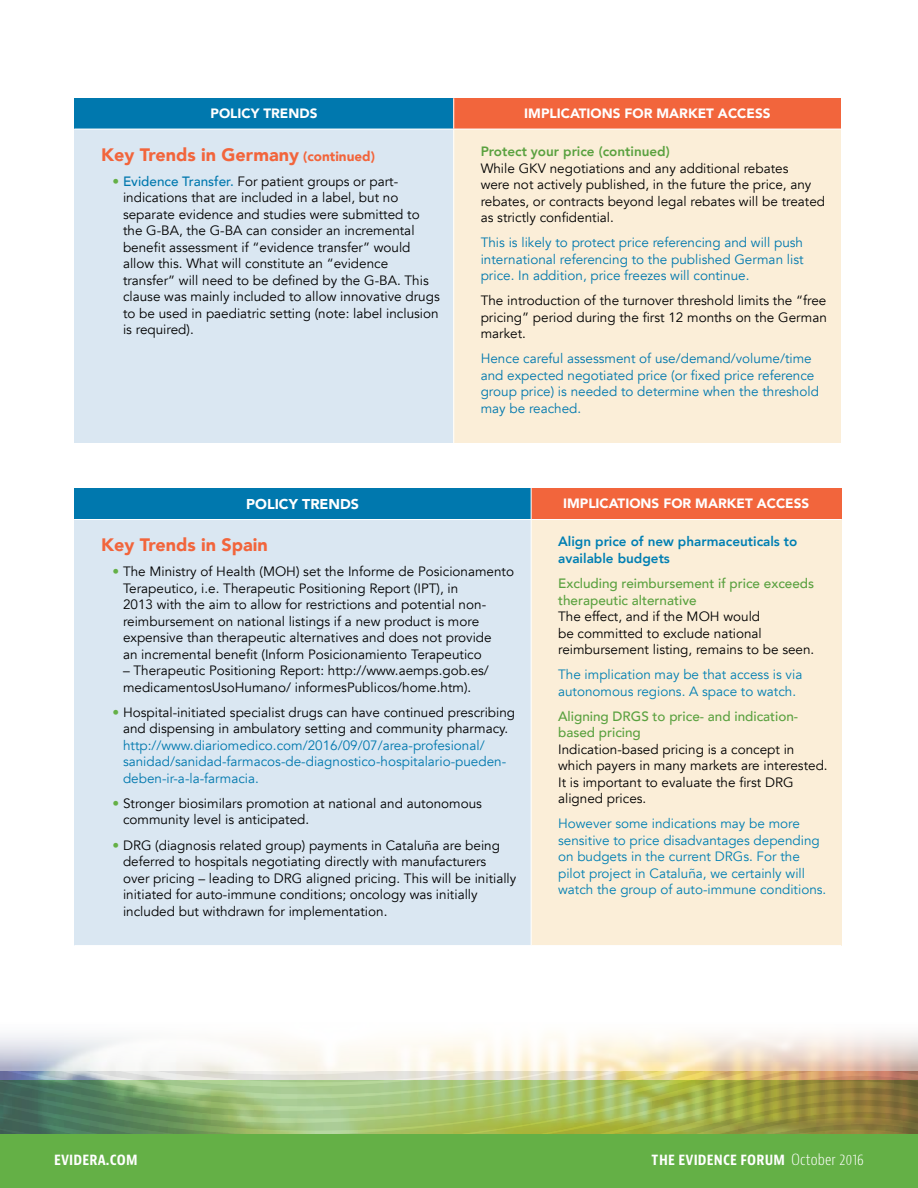
<style>
.page{position:relative;width:918px;height:1188px;background:#fff}
.page>*{position:absolute;margin:0;border:0;box-sizing:border-box;transform-origin:0 0}
.t1{font:900 18px "Avenir";color:#f2653c}
.t2{font:700 condensed 15px "Bernino Sans";letter-spacing:.01em;color:#fff}
.t3{font:900 14.25px "Avenir";color:#fff}
.t4{font:13.5px/16.5px "Avenir";color:#000}
.t5{font:13.5px/16.5px "Avenir";color:#0078ae}
.t6{font:13.5px/16.5px "Avenir";color:#007fb3}
.t7{font:500 13.5px/16.5px "Avenir";color:#5aa13f}
.t8{font:900 13.5px "Avenir";color:#fff}
.t9{font:800 13.5px/16.5px "Avenir";color:#007fb3}
.t10{font:800 13.5px "Avenir";color:#5aa13f}
.s1{font-size:13.5px}
.s2{color:#64b046}
.s3{font-weight:500;color:#0078ae}
.s4{font-weight:300}
</style>
<div class="page">
<div style="left:0;top:1134px;width:918px;height:54px;background:#64b046"></div>
<svg style="left:0;top:1027px;width:918px;height:40px"></svg>
<svg style="left:0;top:1071px;width:918px;height:63px;background:#9cae6c"></svg>
<div style="left:74px;top:98px;width:380px;height:31px;background:#0078ae"></div>
<div style="left:454px;top:98px;width:387px;height:31px;background:#f2653c"></div>
<div style="left:74px;top:129px;width:380px;height:314px;background:#dae7f2"></div>
<div style="left:454px;top:129px;width:387px;height:314px;background:#fbeed8"></div>
<hr style="left:453px;top:98px;width:1px;height:31px;background:#fff">
<hr style="left:74px;top:129px;width:380px;height:1px;background:#fff">
<hr style="left:454px;top:129px;width:387px;height:1px;background:#fff">
<hr style="left:453px;top:129px;width:1px;height:314px;background:#fff">
<div style="left:74px;top:488px;width:457px;height:32px;background:#0078ae"></div>
<div style="left:531px;top:488px;width:310px;height:32px;background:#f2653c"></div>
<div style="left:74px;top:520px;width:457px;height:426px;background:#dae7f2"></div>
<div style="left:531px;top:520px;width:310px;height:426px;background:#fbeed8"></div>
<hr style="left:531px;top:488px;width:1px;height:31px;background:#fff">
<hr style="left:74px;top:519px;width:457px;height:1px;background:#fff">
<hr style="left:531px;top:519px;width:310px;height:1px;background:#fff">
<hr style="left:531px;top:520px;width:1px;height:425px;background:#fff">
<hr style="left:74px;top:945px;width:457px;height:1px;background:#fff">
<hr style="left:531px;top:945px;width:310px;height:1px;background:#fff">
<p class="t8" style="left:211px;top:102px;width:108px">POLICY TRENDS</p>
<p class="t8" style="left:524px;top:102px;width:248px">IMPLICATIONS FOR MARKET ACCESS</p>
<h1 class="t1" style="left:101px;top:139px;width:275px">Key Trends in Germany <span class="s1">(continued)</span></h1>
<p class="t4" style="left:123px;top:173px;width:318px;text-indent:-11px"><span class="s2">•</span> <span class="s3">Evidence Transfer.</span> For patient groups or part&shy;indications that are included in a label, but no separate evidence and studies were submitted to the G-BA, the G-BA can consider an incremental benefit assessment if “evidence transfer” would allow this. What will constitute an “evidence transfer” will need to be defined by the G-BA. This clause was mainly included to allow innovative drugs to be used in paediatric setting (note: label inclusion is required).</p>
<p class="t10" style="left:481px;top:141px;width:191px">Protect your price (continued)</p>
<p class="t4" style="left:481px;top:160px;width:346px">While GKV negotiations and any additional rebates<br>were not actively published, in the future the price, any rebates, or contracts beyond legal rebates will be treated as strictly confidential.</p>
<p class="t5" style="left:481px;top:234px;width:324px;text-align:justify">This is likely to protect price referencing and will push international referencing to the published German list price. In addition, price freezes will continue.</p>
<p class="t4" style="left:481px;top:293px;width:348px;text-align:justify">The introduction of the turnover threshold limits the “free pricing” period during the first 12 months on the German market.</p>
<p class="t5" style="left:481px;top:351px;width:340px">Hence careful assessment of use/demand/volume/time and expected negotiated price (or fixed price reference group price) is needed to determine when the threshold may be reached.</p>
<p class="t3" style="left:246px;top:492px;width:114px">POLICY TRENDS</p>
<p class="t8" style="left:563px;top:492px;width:248px">IMPLICATIONS FOR MARKET ACCESS</p>
<h1 class="t1" style="left:101px;top:529px;width:168px">Key Trends in Spain</h1>
<p class="t4" style="left:123px;top:563px;width:393px;text-indent:-11px"><span class="s2">•</span> The Ministry of Health (MOH) set the Informe de Posicionamento Terapeutico, i.e. Therapeutic Positioning Report (IPT), in<br>2013 with the aim to allow for restrictions and potential non&shy;reimbursement on national listings if a new product is more expensive than therapeutic alternatives and does not provide<br>an incremental benefit (Inform Posicionamiento Terapeutico</p>
<p class="t4" style="left:123px;top:662px;width:367px">– Therapeutic Positioning Report: http://www.aemps.gob.es/ medicamentosUsoHumano/ informesPublicos/home.htm).</p>
<p class="t4" style="left:113px;top:704px;width:404px;text-align:center"><span class="s2">•</span> Hospital-initiated specialist drugs can have continued prescribing and dispensing in ambulatory setting and community pharmacy.</p>
<p class="t5" style="left:123px;top:737px;width:385px">http://www.diariomedico.com/2016/09/07/area-profesional/ sanidad/sanidad-farmacos-de-diagnostico-hospitalario-pueden&shy;deben-ir-a-la-farmacia.</p>
<p class="t4" style="left:123px;top:795px;width:360px;text-indent:-11px"><span class="s2">•</span> Stronger biosimilars promotion at national and autonomous community level is anticipated.</p>
<p class="t4" style="left:123px;top:837px;width:395px;text-indent:-11px"><span class="s2">•</span> DRG (diagnosis related group) payments in Cataluña are being deferred to hospitals negotiating directly with manufacturers<br>over pricing – leading to DRG aligned pricing. This will be initially initiated for auto-immune conditions; oncology was initially included but withdrawn for implementation.</p>
<p class="t9" style="left:558px;top:534px;width:241px">Align price of new pharmaceuticals to available budgets</p>
<p class="t7" style="left:558px;top:574px;width:258px">Excluding reimbursement if price exceeds therapeutic alternative</p>
<p class="t4" style="left:558px;top:608px;width:258px">The effect, and if the MOH would<br>be committed to exclude national reimbursement listing, remains to be seen.</p>
<p class="t6" style="left:558px;top:667px;width:246px">The implication may be that access is via autonomous regions. A space to watch.</p>
<p class="t7" style="left:558px;top:707px;width:242px">Aligning DRGS to price- and indication&shy;based pricing</p>
<p class="t4" style="left:558px;top:741px;width:271px">Indication-based pricing is a concept in which payers in many markets are interested.<br>It is important to evaluate the first DRG aligned prices.</p>
<p class="t6" style="left:558px;top:816px;width:270px">However some indications may be more sensitive to price disadvantages depending on budgets in the current DRGs. For the pilot project in Cataluña, we certainly will watch the group of auto-immune conditions.</p>
<p class="t2" style="left:54px;top:1150px;width:85px">EVIDERA.COM</p>
<p class="t2" style="left:652px;top:1150px;width:214px">THE EVIDENCE FORUM <span class="s4">October 2016</span></p>
</div>
